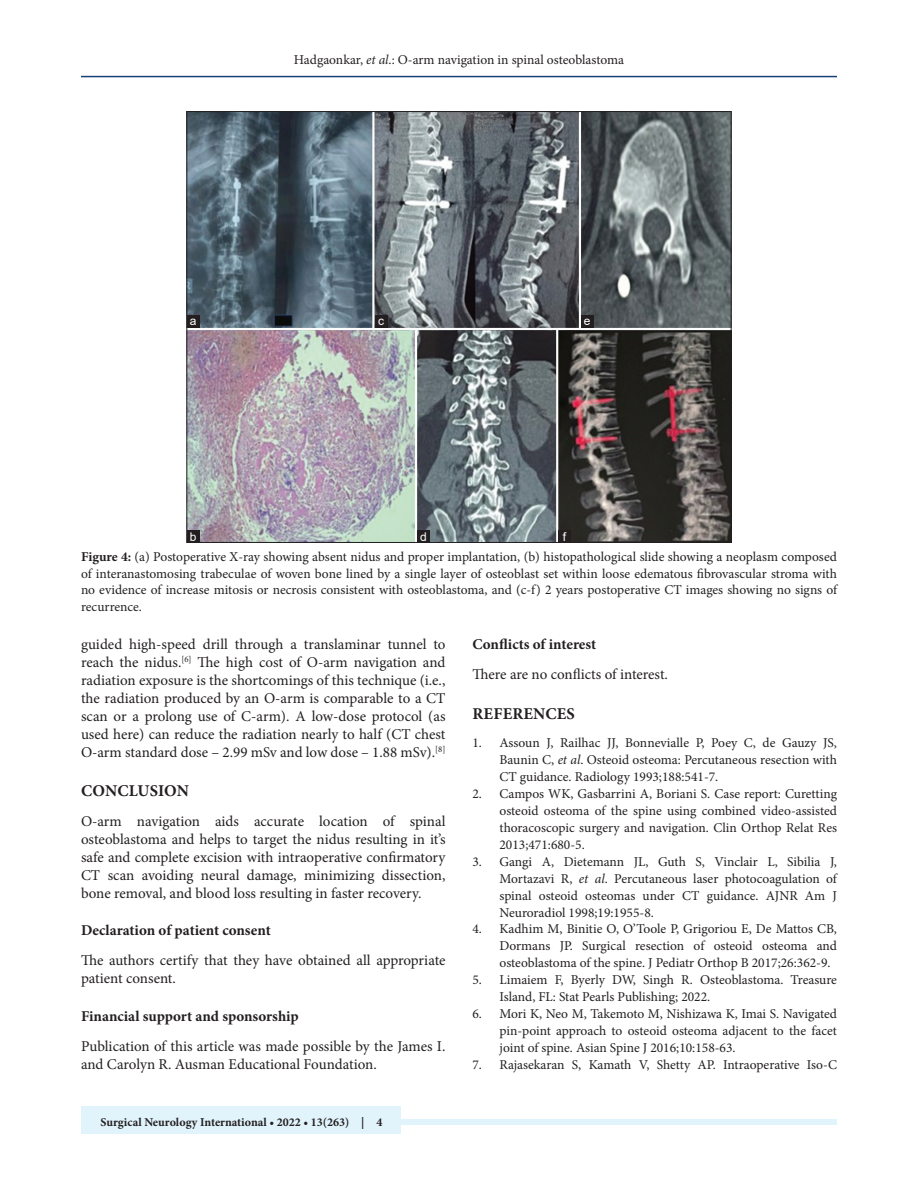
<style>
.page{position:relative;width:918px;height:1188px;background:#fff}
.page>*{position:absolute;margin:0;border:0;box-sizing:border-box;transform-origin:0 0}
.t1{font:700 16.5px "Minion Pro";letter-spacing:.01em;color:#231f20}
.TX{font:15px/18px "Minion Pro";letter-spacing:-.005em;color:#231f20;text-align:justify}
.t2{font:700 15px "Minion Pro";color:#231f20}
.REF{font:13.5px/17px "Minion Pro";color:#231f20;text-align:justify}
.FGC{font:13.5px/16.5px "Minion Pro";letter-spacing:-.005em;color:#231f20;text-align:justify}
.t3{font:700 12px "Minion Pro";color:#231f20}
.LABEL{font:12px "Arial";color:#fff}
.s1{font-style:italic}
.s2{font-weight:700}
</style>
<div class="page">
<hr style="left:81px;top:76px;width:756px;height:1px;background:#164077">
<div style="left:81px;top:1119px;width:756px;height:6px;background:#e1f4fc"></div>
<div style="left:81px;top:1106px;width:319px;height:28px;background:#e1f4fc"></div>
<img style="left:189px;top:113px;width:540px;height:428px">
<div style="left:417px;top:530px;width:13px;height:13px;background:#231f20"></div>
<div style="left:375px;top:315px;width:13px;height:13px;background:#231f20"></div>
<div style="left:187px;top:530px;width:12px;height:13px;background:#231f20"></div>
<div style="left:558px;top:530px;width:13px;height:13px;background:#231f20"></div>
<div style="left:187px;top:315px;width:12px;height:13px;background:#231f20"></div>
<div style="left:581px;top:315px;width:12px;height:13px;background:#231f20"></div>
<p class="FGC" style="left:294px;top:51px;width:332px">Hadgaonkar, <span class="s1">et al</span>.: O-arm navigation in spinal osteoblastoma</p>
<p class="LABEL" style="left:190px;top:312px;width:8px">a</p>
<p class="LABEL" style="left:584px;top:312px;width:8px">e</p>
<p class="LABEL" style="left:378px;top:312px;width:7px">c</p>
<p class="LABEL" style="left:190px;top:528px;width:8px">b</p>
<p class="LABEL" style="left:563px;top:528px;width:5px">f</p>
<p class="LABEL" style="left:420px;top:528px;width:8px">d</p>
<p class="FGC" style="left:81px;top:549px;width:758px"><span class="s2">Figure 4:</span> (a) Postoperative X-ray showing absent nidus and proper implantation, (b) histopathological slide showing a neoplasm composed of interanastomosing trabeculae of woven bone lined by a single layer of osteoblast set within loose edematous fibrovascular stroma with no evidence of increase mitosis or necrosis consistent with osteoblastoma, and (c-f) 2 years postoperative CT images showing no signs of recurrence.</p>
<p class="TX" style="left:81px;top:635px;width:366px">guided high-speed drill through a translaminar tunnel to reach the nidus.<sup>[6]</sup> The high cost of O-arm navigation and radiation exposure is the shortcomings of this technique (i.e., the radiation produced by an O-arm is comparable to a CT scan or a prolong use of C-arm). A low-dose protocol (as used here) can reduce the radiation nearly to half (CT chest O-arm standard dose – 2.99 mSv and low dose – 1.88 mSv).<sup>[8]</sup></p>
<h1 class="t1" style="left:81px;top:779px;width:109px">CONCLUSION</h1>
<p class="TX" style="left:81px;top:812px;width:366px">O-arm navigation aids accurate location of spinal osteoblastoma and helps to target the nidus resulting in it’s safe and complete excision with intraoperative confirmatory CT scan avoiding neural damage, minimizing dissection, bone removal, and blood loss resulting in faster recovery.</p>
<h2 class="t2" style="left:81px;top:920px;width:191px">Declaration of patient consent</h2>
<p class="TX" style="left:81px;top:951px;width:366px">The authors certify that they have obtained all appropriate patient consent.</p>
<h2 class="t2" style="left:81px;top:1005px;width:219px">Financial support and sponsorship</h2>
<p class="TX" style="left:81px;top:1037px;width:366px">Publication of this article was made possible by the James I. and Carolyn R. Ausman Educational Foundation.</p>
<p class="t3" style="left:100px;top:1113px;width:284px">Surgical Neurology International • 2022 • 13(263) | 4</p>
<h2 class="t2" style="left:472px;top:633px;width:125px">Conflicts of interest</h2>
<p class="TX" style="left:472px;top:665px;width:197px">There are no conflicts of interest.</p>
<h1 class="t1" style="left:473px;top:702px;width:104px">REFERENCES</h1>
<p class="REF" style="left:500px;top:735px;width:339px;text-indent:-27px">1. Assoun J, Railhac JJ, Bonnevialle P, Poey C, de Gauzy JS, Baunin C, <span class="s1">et al</span>. Osteoid osteoma: Percutaneous resection with CT guidance. Radiology 1993;188:541-7.</p>
<p class="REF" style="left:500px;top:785px;width:339px;text-indent:-27px">2. Campos WK, Gasbarrini A, Boriani S. Case report: Curetting osteoid osteoma of the spine using combined video-assisted thoracoscopic surgery and navigation. Clin Orthop Relat Res 2013;471:680-5.</p>
<p class="REF" style="left:500px;top:853px;width:339px;text-indent:-27px">3. Gangi A, Dietemann JL, Guth S, Vinclair L, Sibilia J, Mortazavi R, <span class="s1">et al</span>. Percutaneous laser photocoagulation of spinal osteoid osteomas under CT guidance. AJNR Am J Neuroradiol 1998;19:1955-8.</p>
<p class="REF" style="left:500px;top:921px;width:339px;text-indent:-27px">4. Kadhim M, Binitie O, O’Toole P, Grigoriou E, De Mattos CB, Dormans JP. Surgical resection of osteoid osteoma and osteoblastoma of the spine. J Pediatr Orthop B 2017;26:362-9.</p>
<p class="REF" style="left:500px;top:971px;width:339px;text-indent:-27px">5. Limaiem F, Byerly DW, Singh R. Osteoblastoma. Treasure<br>Island, FL: Stat Pearls Publishing; 2022.</p>
<p class="REF" style="left:500px;top:1005px;width:339px;text-indent:-27px">6. Mori K, Neo M, Takemoto M, Nishizawa K, Imai S. Navigated pin-point approach to osteoid osteoma adjacent to the facet joint of spine. Asian Spine J 2016;10:158-63.</p>
<p class="REF" style="left:472px;top:1056px;width:366px">7. Rajasekaran S, Kamath V, Shetty AP. Intraoperative Iso-C</p>
</div>
